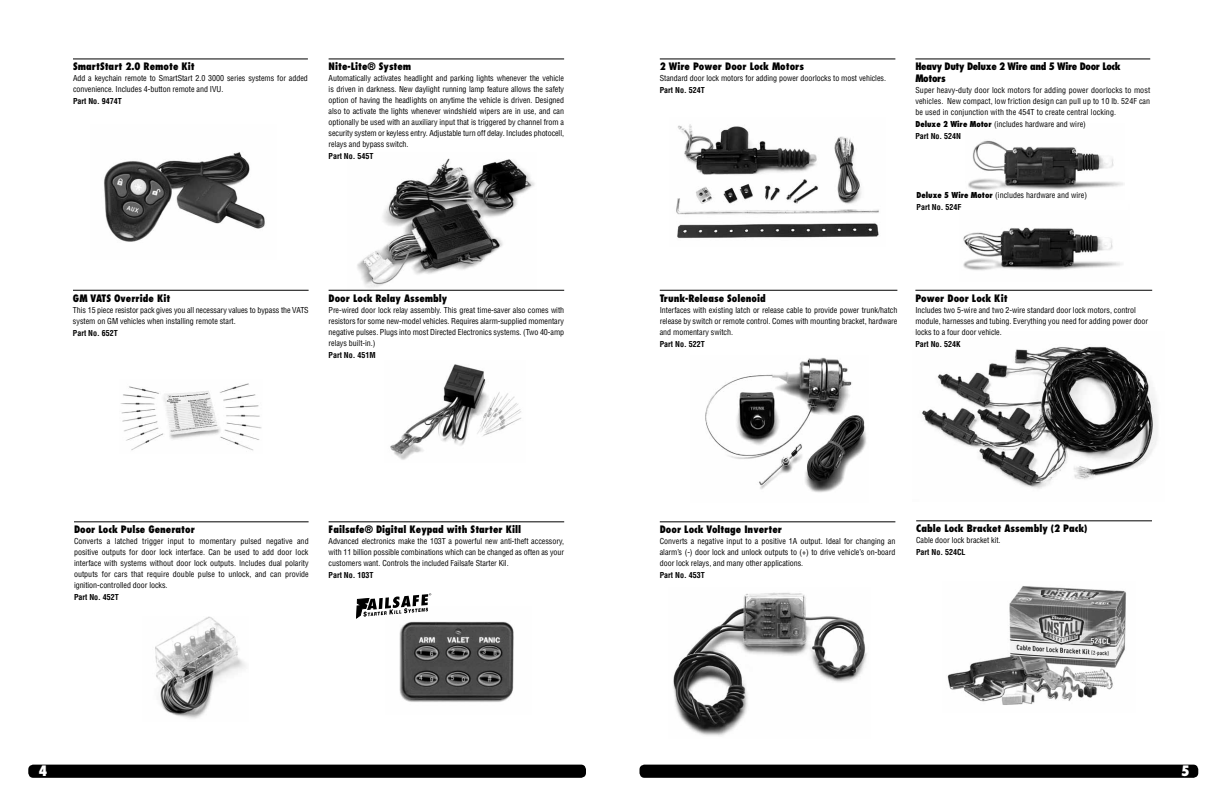
<style>
.page{position:relative;width:1224px;height:792px;background:#fff}
.page>*{position:absolute;margin:0;border:0;box-sizing:border-box;transform-origin:0 0}
.t1{font:800 condensed 14px "Futura";color:#fff}
.t2{font:800 condensed 10px "Futura";color:#000}
.t3{font:800 condensed 10px/12px "Futura";letter-spacing:-.035em;color:#000}
.t4{font:condensed 8px/11px "Helvetica";letter-spacing:-.005em;color:#000;text-align:justify}
.t5{font:700 condensed 8px "Helvetica";color:#000}
.s1{font-family:"Futura";font-weight:800}
.s2{font-weight:700}
</style>
<div class="page">
<div style="left:28px;top:765px;width:558px;height:13px;background:#000;border-radius:5px"></div>
<div style="left:640px;top:765px;width:558px;height:13px;background:#000;border-radius:5px"></div>
<hr style="left:73px;top:290px;width:236px;height:1px;background:#000">
<img style="left:155px;top:616px;width:91px;height:103px">
<img style="left:120px;top:383px;width:142px;height:68px">
<img style="left:348px;top:158px;width:188px;height:132px">
<hr style="left:329px;top:58px;width:235px;height:1px;background:#000">
<img style="left:399px;top:621px;width:115px;height:81px">
<hr style="left:329px;top:521px;width:235px;height:1px;background:#000">
<img style="left:922px;top:346px;width:235px;height:143px">
<img style="left:963px;top:227px;width:159px;height:44px">
<img style="left:968px;top:140px;width:155px;height:50px">
<img style="left:390px;top:364px;width:131px;height:96px">
<hr style="left:329px;top:290px;width:235px;height:1px;background:#000">
<hr style="left:660px;top:58px;width:235px;height:1px;background:#000">
<img style="left:676px;top:124px;width:203px;height:115px">
<hr style="left:915px;top:290px;width:237px;height:1px;background:#000">
<hr style="left:915px;top:58px;width:235px;height:1px;background:#000">
<hr style="left:74px;top:521px;width:235px;height:1px;background:#000">
<svg style="left:356px;top:593px;width:75px;height:25px"></svg>
<img style="left:705px;top:357px;width:162px;height:136px">
<hr style="left:660px;top:290px;width:237px;height:1px;background:#000">
<img style="left:673px;top:592px;width:194px;height:144px">
<hr style="left:660px;top:521px;width:235px;height:1px;background:#000">
<hr style="left:916px;top:520px;width:236px;height:1px;background:#000">
<img style="left:947px;top:586px;width:179px;height:119px">
<hr style="left:73px;top:58px;width:235px;height:1px;background:#000">
<img style="left:104px;top:152px;width:161px;height:90px">
<p class="t2" style="left:73px;top:60px;width:123px">SmartStart 2.0 Remote Kit</p>
<p class="t4" style="left:73px;top:73px;width:236px">Add a keychain remote to SmartStart 2.0 3000 series systems for added convenience. Includes 4-button remote and IVU.</p>
<p class="t5" style="left:73px;top:96px;width:50px">Part No. 9474T</p>
<p class="t2" style="left:329px;top:60px;width:84px">Nite-Lite® System</p>
<p class="t4" style="left:329px;top:73px;width:237px">Automatically activates headlight and parking lights whenever the vehicle is driven in darkness. New daylight running lamp feature allows the safety option of having the headlights on anytime the vehicle is driven. Designed also to activate the lights whenever windshield wipers are in use, and can optionally be used with an auxiliary input that is triggered by channel from a security system or keyless entry. Adjustable turn off delay. Includes photocell, relays and bypass switch.</p>
<p class="t5" style="left:329px;top:151px;width:46px">Part No. 545T</p>
<p class="t2" style="left:73px;top:291px;width:99px">GM VATS Override Kit</p>
<p class="t4" style="left:73px;top:304px;width:237px">This 15 piece resistor pack gives you all necessary values to bypass the VATS system on GM vehicles when installing remote start.</p>
<p class="t5" style="left:73px;top:328px;width:46px">Part No. 652T</p>
<p class="t2" style="left:329px;top:291px;width:120px">Door Lock Relay Assembly</p>
<p class="t4" style="left:329px;top:304px;width:237px">Pre-wired door lock relay assembly. This great time-saver also comes with resistors for some new-model vehicles. Requires alarm-supplied momentary negative pulses. Plugs into most Directed Electronics systems. (Two 40-amp relays built-in.)</p>
<p class="t5" style="left:329px;top:350px;width:49px">Part No. 451M</p>
<p class="t2" style="left:74px;top:523px;width:123px">Door Lock Pulse Generator</p>
<p class="t4" style="left:74px;top:536px;width:236px">Converts a latched trigger input to momentary pulsed negative and positive outputs for door lock interface. Can be used to add door lock interface with systems without door lock outputs. Includes dual polarity outputs for cars that require double pulse to unlock, and can provide ignition-controlled door locks.</p>
<p class="t5" style="left:74px;top:592px;width:46px">Part No. 452T</p>
<p class="t2" style="left:329px;top:523px;width:194px">Failsafe® Digital Keypad with Starter Kill</p>
<p class="t4" style="left:329px;top:536px;width:237px">Advanced electronics make the 103T a powerful new anti-theft accessory, with 11 billion possible combinations which can be changed as often as your customers want. Controls the included Failsafe Starter Kil.</p>
<p class="t5" style="left:329px;top:570px;width:46px">Part No. 103T</p>
<p class="t2" style="left:660px;top:60px;width:146px">2 Wire Power Door Lock Motors</p>
<p class="t4" style="left:660px;top:73px;width:228px">Standard door lock motors for adding power doorlocks to most vehicles.</p>
<p class="t5" style="left:660px;top:85px;width:46px">Part No. 524T</p>
<p class="t3" style="left:915px;top:60px;width:207px">Heavy Duty Deluxe 2 Wire and 5 Wire Door Lock<br>Motors</p>
<p class="t4" style="left:915px;top:85px;width:236px">Super heavy-duty door lock motors for adding power doorlocks to most vehicles. New compact, low friction design can pull up to 10 lb. 524F can be used in conjunction with the 454T to create central locking.</p>
<p class="t4" style="left:915px;top:118px;width:172px;line-height:12px"><span class="s1">Deluxe 2 Wire Motor</span> (includes hardware and wire)<br><span class="s2">Part No. 524N</span></p>
<p class="t4" style="left:917px;top:189px;width:172px;line-height:12px"><span class="s1">Deluxe 5 Wire Motor</span> (includes hardware and wire)<br><span class="s2">Part No. 524F</span></p>
<p class="t2" style="left:660px;top:291px;width:108px">Trunk-Release Solenoid</p>
<p class="t4" style="left:660px;top:304px;width:239px">Interfaces with existing latch or release cable to provide power trunk/hatch release by switch or remote control. Comes with mounting bracket, hardware and momentary switch.</p>
<p class="t5" style="left:660px;top:339px;width:46px">Part No. 522T</p>
<p class="t2" style="left:915px;top:291px;width:94px">Power Door Lock Kit</p>
<p class="t4" style="left:915px;top:304px;width:234px;text-align:left">Includes two 5-wire and two 2-wire standard door lock motors, control module, harnesses and tubing. Everything you need for adding power door locks to a four door vehicle.</p>
<p class="t5" style="left:915px;top:339px;width:47px">Part No. 524K</p>
<p class="t2" style="left:660px;top:523px;width:124px">Door Lock Voltage Inverter</p>
<p class="t4" style="left:660px;top:536px;width:237px">Converts a negative input to a positive 1A output. Ideal for changing an alarm’s (-) door lock and unlock outputs to (+) to drive vehicle’s on-board door lock relays, and many other applications.</p>
<p class="t5" style="left:660px;top:570px;width:46px">Part No. 453T</p>
<p class="t2" style="left:916px;top:522px;width:173px">Cable Lock Bracket Assembly (2 Pack)</p>
<p class="t4" style="left:916px;top:535px;width:86px">Cable door lock bracket kit.</p>
<p class="t5" style="left:916px;top:547px;width:51px">Part No. 524CL</p>
<h1 class="t1" style="left:39px;top:762px;width:10px">4</h1>
<h1 class="t1" style="left:1181px;top:762px;width:10px">5</h1>
</div>
